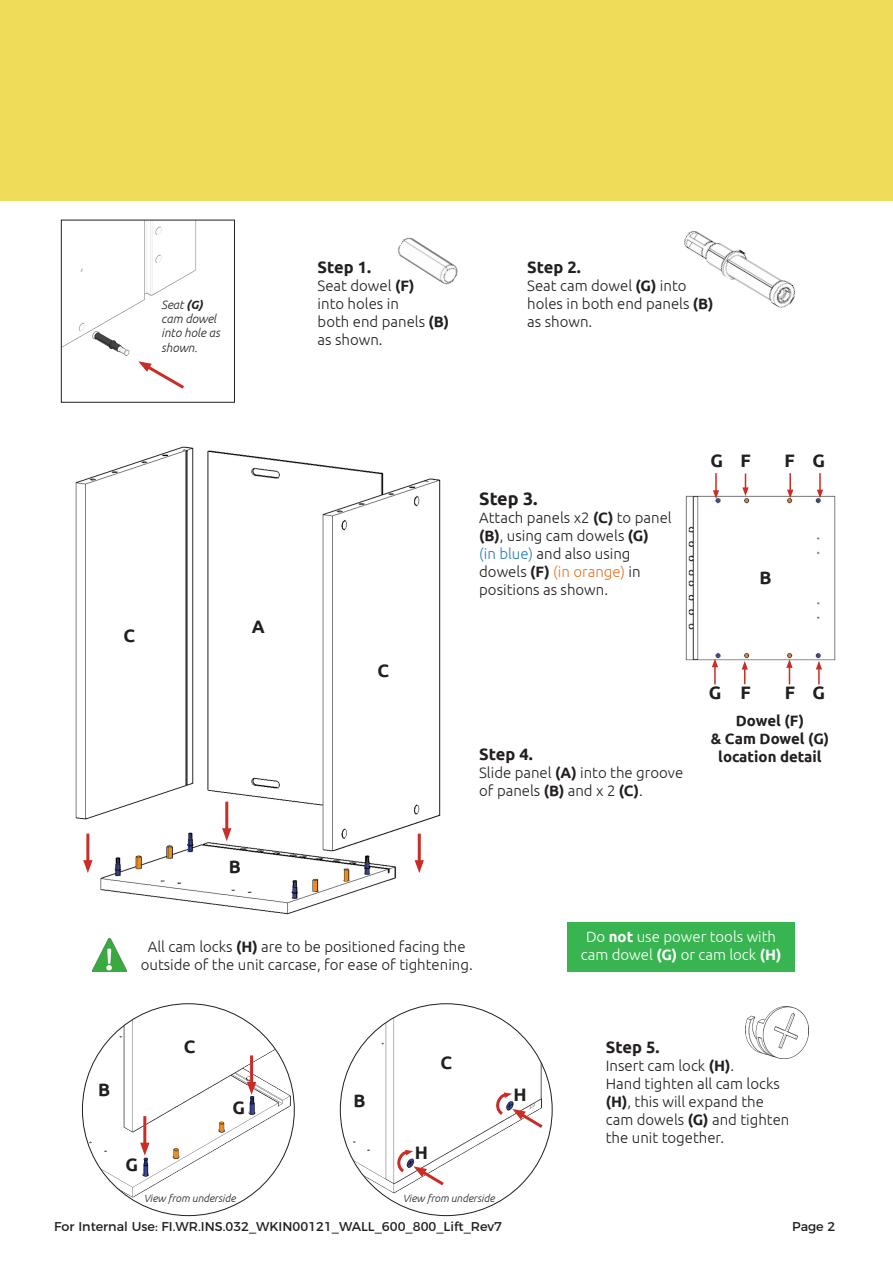
<style>
.page{position:relative;width:893px;height:1263px;background:#fff}
.page>*{position:absolute;margin:0;border:0;box-sizing:border-box;transform-origin:0 0}
.t1{font:700 18px "Ubuntu";color:#231f20}
.t2{font:700 16.5px "Ubuntu";color:#231f20}
.t3{font:300 15px/18px "Ubuntu";color:#231f20}
.t4{font:300 15px "Ubuntu";color:#fff}
.t5{font:700 15px/18px "Ubuntu";color:#231f20;text-align:center}
.t6{font:12.75px "Montserrat";color:#231f20}
.t7{font:italic 300 12px "Ubuntu";color:#231f20}
.t8{font:italic 300 10.5px "Ubuntu";color:#231f20}
.s1{font-weight:700}
.s2{color:#277fb9}
.s3{color:#e57625}
</style>
<div class="page">
<div style="left:0;top:0;width:893px;height:201px;background:#efdd59"></div>
<img style="left:75px;top:446px;width:366px;height:469px">
<div style="left:567px;top:922px;width:228px;height:50px;background:#38b551"></div>
<hr style="left:225px;top:802px;width:3px;height:30px;background:#ca2d25">
<svg style="left:222px;top:828px;width:9px;height:13px"></svg>
<hr style="left:418px;top:834px;width:3px;height:30px;background:#ca2d25">
<svg style="left:415px;top:860px;width:9px;height:13px"></svg>
<hr style="left:86px;top:834px;width:3px;height:30px;background:#ca2d25">
<svg style="left:83px;top:860px;width:10px;height:13px"></svg>
<img style="left:685px;top:489px;width:151px;height:172px">
<hr style="left:715px;top:473px;width:2px;height:20px;background:#ca2d25">
<svg style="left:713px;top:490px;width:6px;height:9px"></svg>
<svg style="left:816px;top:661px;width:6px;height:23px"></svg>
<svg style="left:742px;top:473px;width:7px;height:23px"></svg>
<svg style="left:786px;top:659px;width:7px;height:25px"></svg>
<svg style="left:787px;top:473px;width:6px;height:25px"></svg>
<svg style="left:742px;top:661px;width:6px;height:23px"></svg>
<svg style="left:817px;top:473px;width:6px;height:25px"></svg>
<svg style="left:712px;top:658px;width:6px;height:26px"></svg>
<img style="left:746px;top:1007px;width:62px;height:51px">
<img style="left:93px;top:938px;width:34px;height:34px">
<img style="left:340px;top:1004px;width:212px;height:211px;border-radius:106px">
<img style="left:82px;top:1004px;width:212px;height:211px;border-radius:106px">
<hr style="left:143px;top:1116px;width:3px;height:30px;background:#ca2d25">
<svg style="left:140px;top:1143px;width:10px;height:12px"></svg>
<hr style="left:250px;top:1055px;width:3px;height:31px;background:#ca2d25">
<svg style="left:247px;top:1082px;width:9px;height:13px"></svg>
<svg style="left:393px;top:1149px;width:54px;height:39px"></svg>
<svg style="left:492px;top:1091px;width:54px;height:40px"></svg>
<img style="left:683px;top:230px;width:112px;height:78px">
<img style="left:397px;top:237px;width:61px;height:48px">
<img style="left:63px;top:222px;width:133px;height:134px">
<div style="left:61px;top:220px;width:174px;height:183px;border:1px solid #231f20"></div>
<svg style="left:138px;top:361px;width:46px;height:28px"></svg>
<p class="t7" style="left:161px;top:297px;width:43px">Seat <span class="s1">(G)</span></p>
<p class="t7" style="left:161px;top:312px;width:57px">cam dowel</p>
<p class="t7" style="left:161px;top:326px;width:60px">into hole as</p>
<p class="t7" style="left:161px;top:340px;width:38px">shown.</p>
<p class="t1" style="left:124px;top:625px;width:13px">C</p>
<p class="t1" style="left:252px;top:616px;width:14px">A</p>
<p class="t1" style="left:229px;top:855px;width:14px">B</p>
<p class="t2" style="left:318px;top:257px;width:55px">Step 1.</p>
<p class="t3" style="left:318px;top:276px;width:99px">Seat dowel <span class="s1">(F) </span>into holes in</p>
<p class="t3" style="left:318px;top:312px;width:133px">both end panels <span class="s1">(B) </span>as shown.</p>
<p class="t2" style="left:527px;top:257px;width:55px">Step 2.</p>
<p class="t3" style="left:527px;top:276px;width:188px">Seat cam dowel <span class="s1">(G)</span> into holes in both end panels <span class="s1">(B) </span>as shown.</p>
<p class="t1" style="left:377px;top:660px;width:13px">C</p>
<p class="t1" style="left:479px;top:487px;width:60px">Step 3.</p>
<p class="t3" style="left:479px;top:508px;width:194px">Attach panels x2 <span class="s1">(C)</span> to panel <span class="s1">(B)</span>, using cam dowels <span class="s1">(G)</span></p>
<p class="t3" style="left:479px;top:544px;width:163px"><span class="s2">(in blue)</span> and also using dowels <span class="s1">(F)</span> <span class="s3">(in orange)</span> in positions as shown.</p>
<p class="t1" style="left:711px;top:450px;width:14px">G</p>
<p class="t1" style="left:741px;top:450px;width:12px">F</p>
<p class="t1" style="left:784px;top:450px;width:12px">F</p>
<p class="t1" style="left:813px;top:450px;width:14px">G</p>
<p class="t1" style="left:759px;top:566px;width:14px">B</p>
<p class="t2" style="left:479px;top:744px;width:55px">Step 4.</p>
<p class="t3" style="left:479px;top:763px;width:206px">Slide panel <span class="s1">(A)</span> into the groove of panels <span class="s1">(B)</span> and x 2 <span class="s1">(C)</span>.</p>
<p class="t1" style="left:709px;top:682px;width:14px">G</p>
<p class="t1" style="left:740px;top:682px;width:12px">F</p>
<p class="t1" style="left:785px;top:682px;width:12px">F</p>
<p class="t1" style="left:812px;top:682px;width:14px">G</p>
<p class="t5" style="left:736px;top:712px;width:70px">Dowel (F)</p>
<p class="t5" style="left:711px;top:730px;width:120px">&amp; Cam Dowel (G) location detail</p>
<p class="t3" style="left:141px;top:937px;width:334px;text-align:center">All cam locks <span class="s1">(H)</span> are to be positioned facing the outside of the unit carcase, for ease of tightening.</p>
<p class="t1" style="left:98px;top:1079px;width:14px">B</p>
<p class="t1" style="left:184px;top:1035px;width:13px">C</p>
<p class="t1" style="left:232px;top:1096px;width:14px">G</p>
<p class="t1" style="left:353px;top:1090px;width:14px">B</p>
<p class="t1" style="left:440px;top:1052px;width:13px">C</p>
<p class="t1" style="left:126px;top:1153px;width:14px">G</p>
<p class="t1" style="left:415px;top:1141px;width:15px">H</p>
<p class="t8" style="left:144px;top:1192px;width:93px">View from underside</p>
<p class="t8" style="left:403px;top:1192px;width:93px">View from underside</p>
<p class="t1" style="left:514px;top:1084px;width:15px">H</p>
<p class="t4" style="left:586px;top:928px;width:192px">Do <span class="s1">not</span> use power tools with</p>
<p class="t4" style="left:581px;top:946px;width:202px">cam dowel <span class="s1">(G)</span> or cam lock <span class="s1">(H)</span></p>
<p class="t2" style="left:606px;top:1037px;width:55px">Step 5.</p>
<p class="t3" style="left:606px;top:1056px;width:130px">Insert cam lock <span class="s1">(H)</span>.</p>
<p class="t3" style="left:606px;top:1074px;width:176px">Hand tighten all cam locks <span class="s1">(H)</span>, this will expand the</p>
<p class="t3" style="left:606px;top:1110px;width:185px">cam dowels <span class="s1">(G)</span> and tighten the unit together.</p>
<p class="t6" style="left:54px;top:1216px;width:449px">For Internal Use: FI.WR.INS.032_WKIN00121_WALL_600_800_Lift_Rev7</p>
<p class="t6" style="left:792px;top:1216px;width:45px">Page 2</p>
</div>
